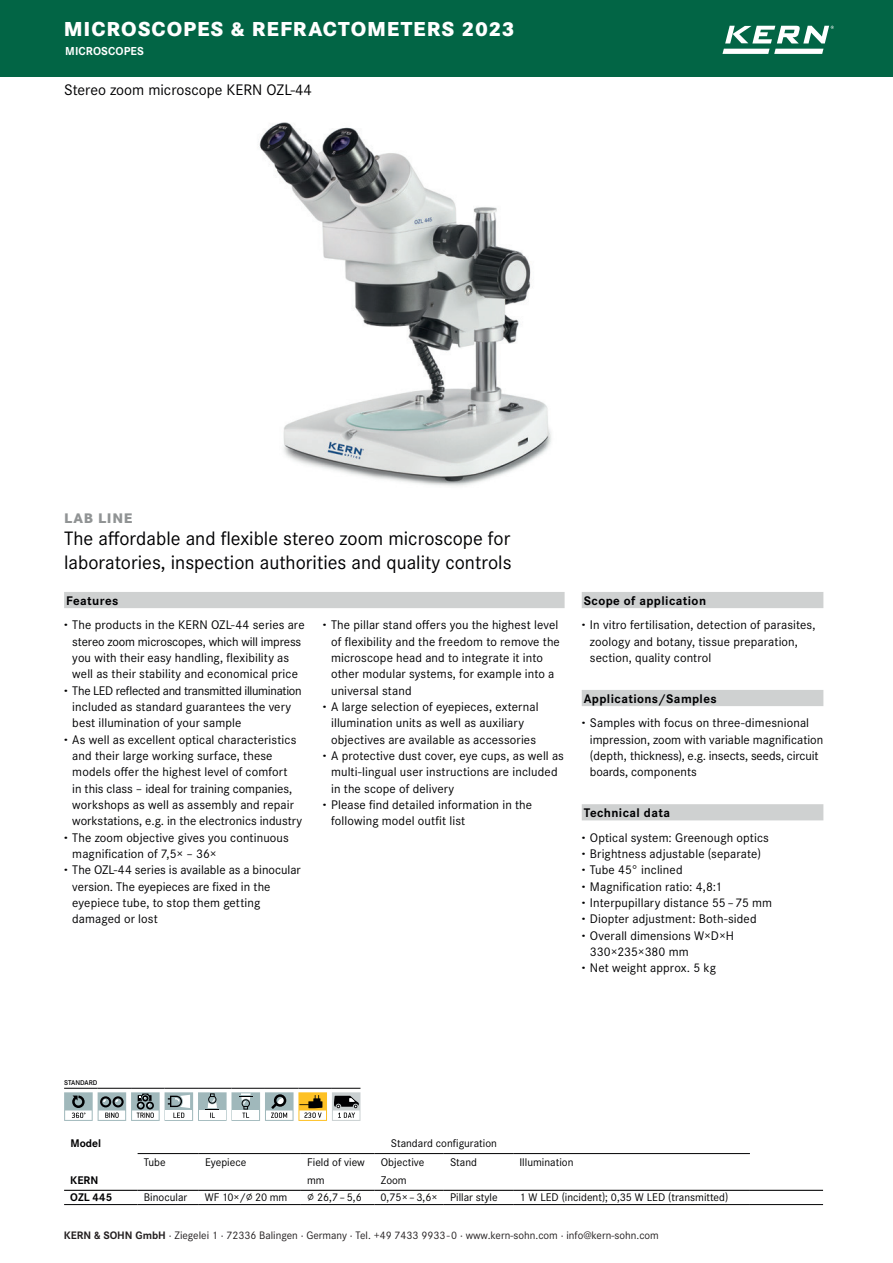
<style>
.page{position:relative;width:893px;height:1263px;background:#fff}
.page>*{position:absolute;margin:0;border:0;box-sizing:border-box;transform-origin:0 0}
.t1{font:800 21px "Corporate S Pro";letter-spacing:.045em;color:#fff}
.t2{font:20.1px/24.2px "Corporate S Pro";color:#000002}
.t3{font:15.9px "Corporate S Pro";color:#000002}
.t4{font:800 14.4px "Corporate S Pro";letter-spacing:.05em;color:#909394}
.t5{font:12.9px/24.5px "Corporate S Pro";letter-spacing:.005em;color:#000002}
.t6{font:12.9px "Corporate S Pro";letter-spacing:-.02em;color:#000002}
.t7{font:700 12px "Corporate S Pro";letter-spacing:.01em;color:#fff}
.t8{font:11.55px/18.3px "Corporate S Pro";color:#000002}
.t9{font:700 11.55px "Corporate S Pro";color:#000002}
.t10{font:11.25px "Corporate S Pro";color:#231f20}
.t11{font:600 7.2px "Corporate S Pro";color:#000002}
.s1{font-weight:700}
.s2{font-weight:800}
</style>
<div class="page">
<div style="left:0;top:0;width:893px;height:76px;background:#026545"></div>
<svg style="left:722px;top:49px;width:101px;height:5px"></svg>
<svg style="left:725px;top:26px;width:109px;height:17px"></svg>
<img style="left:258px;top:122px;width:293px;height:364px">
<hr style="left:138px;top:1153px;width:61px;height:1px;background:#000002">
<hr style="left:199px;top:1153px;width:102px;height:1px;background:#000002">
<hr style="left:301px;top:1153px;width:73px;height:1px;background:#000002">
<hr style="left:374px;top:1153px;width:70px;height:1px;background:#000002">
<hr style="left:444px;top:1153px;width:69px;height:1px;background:#000002">
<hr style="left:513px;top:1153px;width:237px;height:1px;background:#000002">
<hr style="left:138px;top:1204px;width:61px;height:1px;background:#000002">
<hr style="left:199px;top:1204px;width:102px;height:1px;background:#000002">
<hr style="left:301px;top:1204px;width:73px;height:1px;background:#000002">
<hr style="left:374px;top:1204px;width:70px;height:1px;background:#000002">
<hr style="left:444px;top:1204px;width:69px;height:1px;background:#000002">
<hr style="left:513px;top:1204px;width:237px;height:1px;background:#000002">
<hr style="left:750px;top:1204px;width:73px;height:1px;background:#000002">
<hr style="left:64px;top:1190px;width:74px;height:1px;background:#000002">
<hr style="left:750px;top:1190px;width:73px;height:1px;background:#000002">
<hr style="left:138px;top:1190px;width:61px;height:1px;background:#000002">
<hr style="left:199px;top:1190px;width:102px;height:1px;background:#000002">
<hr style="left:301px;top:1190px;width:73px;height:1px;background:#000002">
<hr style="left:374px;top:1190px;width:70px;height:1px;background:#000002">
<hr style="left:444px;top:1190px;width:69px;height:1px;background:#000002">
<hr style="left:513px;top:1190px;width:237px;height:1px;background:#000002">
<hr style="left:64px;top:1204px;width:74px;height:1px;background:#000002">
<svg style="left:64px;top:1088px;width:296px;height:33px"></svg>
<div style="left:64px;top:592px;width:501px;height:16px;background:#cfd1d1"></div>
<div style="left:582px;top:592px;width:241px;height:16px;background:#cfd1d1"></div>
<div style="left:582px;top:690px;width:241px;height:16px;background:#cfd1d1"></div>
<div style="left:582px;top:804px;width:241px;height:16px;background:#cfd1d1"></div>
<h1 class="t1" style="left:64px;top:12px;width:452px">MICROSCOPES &amp; REFRACTOMETERS 2023</h1>
<p class="t7" style="left:65px;top:42px;width:80px">MICROSCOPES</p>
<p class="t3" style="left:64px;top:78px;width:249px">Stereo zoom microscope KERN OZL-44</p>
<p class="t4" style="left:64px;top:507px;width:70px">LAB LINE</p>
<h2 class="t2" style="left:64px;top:525px;width:449px">The affordable and flexible stereo zoom microscope for laboratories, inspection authorities and quality controls</h2>
<p class="t5" style="left:64px;top:587px;width:242px"><span class="s1">Features<br></span><span class="s2">·</span> The products in the KERN OZL-44 series are</p>
<p class="t5" style="left:72px;top:628px;width:230px">stereo zoom microscopes, which will impress</p>
<p class="t5" style="left:72px;top:644px;width:218px">you with their easy handling, flexibility as</p>
<p class="t5" style="left:72px;top:661px;width:227px">well as their stability and economical price</p>
<p class="t6" style="left:64px;top:681px;width:239px"><span class="s2">·</span> The LED reflected and transmitted illumination</p>
<p class="t5" style="left:72px;top:693px;width:220px">included as standard guarantees the very</p>
<p class="t5" style="left:72px;top:710px;width:171px">best illumination of your sample</p>
<p class="t5" style="left:64px;top:726px;width:234px"><span class="s2">·</span> As well as excellent optical characteristics</p>
<p class="t5" style="left:72px;top:742px;width:202px">and their large working surface, these</p>
<p class="t5" style="left:72px;top:759px;width:217px">models offer the highest level of comfort</p>
<p class="t5" style="left:72px;top:775px;width:222px">in this class – ideal for training companies,</p>
<p class="t5" style="left:72px;top:791px;width:223px">workshops as well as assembly and repair</p>
<p class="t5" style="left:72px;top:808px;width:231px">workstations, e.g. in the electronics industry</p>
<p class="t5" style="left:64px;top:824px;width:226px"><span class="s2">·</span> The zoom objective gives you continuous</p>
<p class="t5" style="left:72px;top:840px;width:146px">magnification of 7,5× – 36×</p>
<p class="t5" style="left:64px;top:857px;width:238px"><span class="s2">·</span> The OZL-44 series is available as a binocular</p>
<p class="t5" style="left:72px;top:873px;width:200px">version. The eyepieces are fixed in the</p>
<p class="t5" style="left:72px;top:889px;width:190px">eyepiece tube, to stop them getting</p>
<p class="t5" style="left:72px;top:906px;width:87px">damaged or lost</p>
<p class="t5" style="left:323px;top:612px;width:237px"><span class="s2">·</span> The pillar stand offers you the highest level</p>
<p class="t5" style="left:331px;top:628px;width:230px">of flexibility and the freedom to remove the</p>
<p class="t5" style="left:331px;top:644px;width:213px">microscope head and to integrate it into</p>
<p class="t5" style="left:331px;top:661px;width:225px">other modular systems, for example into a</p>
<p class="t5" style="left:331px;top:677px;width:82px">universal stand</p>
<p class="t5" style="left:323px;top:693px;width:217px"><span class="s2">·</span> A large selection of eyepieces, external</p>
<p class="t5" style="left:331px;top:710px;width:194px">illumination units as well as auxiliary</p>
<p class="t5" style="left:331px;top:726px;width:206px">objectives are available as accessories</p>
<p class="t5" style="left:323px;top:742px;width:243px"><span class="s2">·</span> A protective dust cover, eye cups, as well as</p>
<p class="t5" style="left:331px;top:759px;width:228px">multi-lingual user instructions are included</p>
<p class="t5" style="left:331px;top:775px;width:125px">in the scope of delivery</p>
<p class="t5" style="left:323px;top:791px;width:211px"><span class="s2">·</span> Please find detailed information in the</p>
<p class="t5" style="left:331px;top:808px;width:136px">following model outfit list</p>
<p class="t5" style="left:582px;top:587px;width:235px"><span class="s1">Scope of application<br></span><span class="s2">·</span> In vitro fertilisation, detection of parasites,</p>
<p class="t5" style="left:590px;top:632px;width:210px;line-height:16.4px">zoology and botany, tissue preparation, section, quality control</p>
<p class="t5" style="left:582px;top:685px;width:229px"><span class="s1">Applications/Samples<br></span><span class="s2">·</span> Samples with focus on three-dimesnional</p>
<p class="t5" style="left:590px;top:730px;width:235px;line-height:16.4px">impression, zoom with variable magnification (depth, thickness), e.g. insects, seeds, circuit boards, components</p>
<p class="t5" style="left:582px;top:800px;width:189px"><span class="s1">Technical data<br></span><span class="s2">·</span> Optical system: Greenough optics</p>
<p class="t5" style="left:582px;top:840px;width:181px"><span class="s2">·</span> Brightness adjustable (separate)</p>
<p class="t5" style="left:582px;top:857px;width:102px"><span class="s2">·</span> Tube 45° inclined</p>
<p class="t5" style="left:582px;top:873px;width:142px"><span class="s2">·</span> Magnification ratio: 4,8:1</p>
<p class="t5" style="left:582px;top:889px;width:192px"><span class="s2">·</span> Interpupillary distance 55 – 75 mm</p>
<p class="t5" style="left:582px;top:906px;width:176px"><span class="s2">·</span> Diopter adjustment: Both-sided</p>
<p class="t5" style="left:582px;top:922px;width:154px"><span class="s2">·</span> Overall dimensions W×D×H</p>
<p class="t5" style="left:590px;top:938px;width:100px">330×235×380 mm</p>
<p class="t5" style="left:582px;top:955px;width:136px"><span class="s2">·</span> Net weight approx. 5 kg</p>
<p class="t11" style="left:64px;top:1077px;width:35px">STANDARD</p>
<p class="t9" style="left:70px;top:1134px;width:32px">Model</p>
<p class="t8" style="left:391px;top:1133px;width:108px">Standard configuration</p>
<p class="t8" style="left:144px;top:1152px;width:23px">Tube</p>
<p class="t8" style="left:205px;top:1152px;width:43px">Eyepiece</p>
<p class="t8" style="left:307px;top:1152px;width:59px">Field of view</p>
<p class="t8" style="left:381px;top:1152px;width:45px">Objective<br>Zoom</p>
<p class="t8" style="left:450px;top:1152px;width:29px">Stand</p>
<p class="t8" style="left:519px;top:1152px;width:56px">Illumination</p>
<p class="t8" style="left:144px;top:1188px;width:45px">Binocular</p>
<p class="t8" style="left:450px;top:1188px;width:49px">Pillar style</p>
<p class="t8" style="left:519px;top:1188px;width:210px">1 W LED (incident); 0,35 W LED (transmitted)</p>
<p class="t9" style="left:70px;top:1171px;width:30px">KERN</p>
<p class="t8" style="left:307px;top:1170px;width:19px">mm</p>
<p class="t9" style="left:70px;top:1188px;width:44px">OZL 445</p>
<p class="t8" style="left:205px;top:1187px;width:84px">WF 10×/∅ 20 mm</p>
<p class="t8" style="left:307px;top:1187px;width:56px">∅ 26,7 – 5,6</p>
<p class="t8" style="left:380px;top:1187px;width:59px">0,75× – 3,6×</p>
<p class="t8" style="left:100px;top:1228px;width:91px">Stereomicroscopes</p>
<p class="t10" style="left:64px;top:1227px;width:597px"><span class="s1">KERN &amp; SOHN GmbH</span> · Ziegelei 1 · 72336 Balingen · Germany · Tel. +49 7433 9933 - 0 · www.kern-sohn.com · info@kern-sohn.com</p>
<p class="t3" style="left:64px;top:1225px;width:18px">42</p>
</div>
